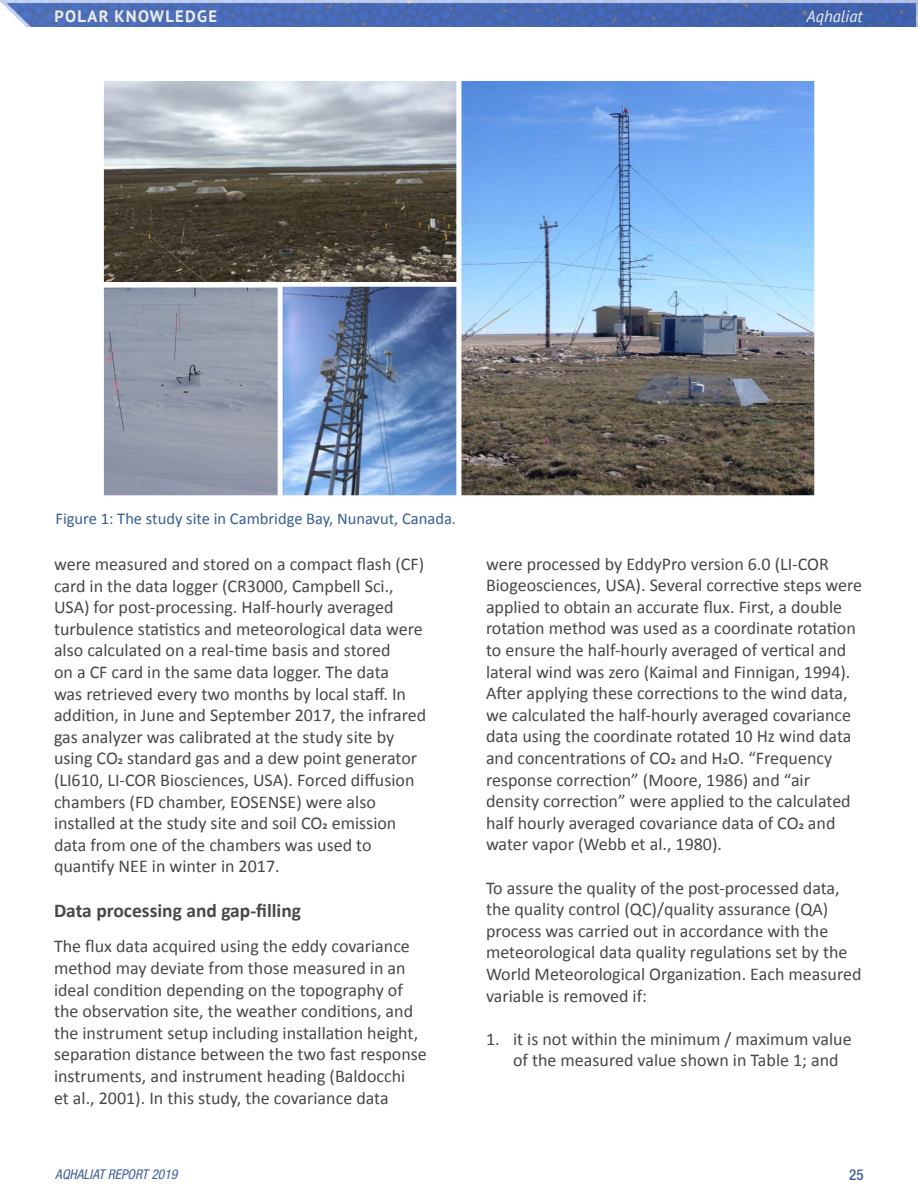
<style>
.page{position:relative;width:918px;height:1188px;background:#fff}
.page>*{position:absolute;margin:0;border:0;box-sizing:border-box;transform-origin:0 0}
.t1{font:700 19.5px "Calibri";color:#4a4747}
.t2{font:18px/21.6px "Calibri";color:#4a4747}
.t3{font:16.5px "Calibri";color:#365f91}
.t4{font:700 16.5px "PT Sans";letter-spacing:.08em;color:#ededed}
.t5{font:italic 16.5px "PT Sans";color:#ededed}
.t6{font:500 condensed 15px "Helvetica Neue LT Std";color:#415f9f}
.t7{font:italic condensed 13.5px "Helvetica Neue LT Std";color:#415f9f}
</style>
<div class="page">
<img style="left:103px;top:81px;width:712px;height:415px">
<img style="left:0;top:0;width:918px;height:27px">
<p class="t4" style="left:55px;top:5px;width:164px">POLAR KNOWLEDGE</p>
<p class="t5" style="left:807px;top:6px;width:58px">Aqhaliat</p>
<p class="t3" style="left:56px;top:508px;width:402px">Figure 1: The study site in Cambridge Bay, Nunavut, Canada.</p>
<p class="t2" style="left:54px;top:553px;width:374px">were measured and stored on a compact flash (CF) card in the data logger (CR3000, Campbell Sci., USA) for post-processing. Half-hourly averaged turbulence statistics and meteorological data were also calculated on a real-time basis and stored<br>on a CF card in the same data logger. The data<br>was retrieved every two months by local staff. In addition, in June and September 2017, the infrared gas analyzer was calibrated at the study site by using CO2 standard gas and a dew point generator (LI610, LI-COR Biosciences, USA). Forced diffusion chambers (FD chamber, EOSENSE) were also installed at the study site and soil CO2 emission data from one of the chambers was used to quantify NEE in winter in 2017.</p>
<p class="t1" style="left:54px;top:898px;width:249px">Data processing and gap-filling</p>
<p class="t2" style="left:54px;top:936px;width:374px">The flux data acquired using the eddy covariance method may deviate from those measured in an ideal condition depending on the topography of the observation site, the weather conditions, and the instrument setup including installation height, separation distance between the two fast response instruments, and instrument heading (Baldocchi<br>et al., 2001). In this study, the covariance data</p>
<p class="t2" style="left:486px;top:553px;width:378px">were processed by EddyPro version 6.0 (LI-COR Biogeosciences, USA). Several corrective steps were applied to obtain an accurate flux. First, a double rotation method was used as a coordinate rotation to ensure the half-hourly averaged of vertical and lateral wind was zero (Kaimal and Finnigan, 1994).<br>After applying these corrections to the wind data, we calculated the half-hourly averaged covariance data using the coordinate rotated 10 Hz wind data and concentrations of CO2 and H2O. “Frequency response correction” (Moore, 1986) and “air density correction” were applied to the calculated half hourly averaged covariance data of CO2 and water vapor (Webb et al., 1980).</p>
<p class="t2" style="left:486px;top:877px;width:377px">To assure the quality of the post-processed data, the quality control (QC)/quality assurance (QA) process was carried out in accordance with the meteorological data quality regulations set by the World Meteorological Organization. Each measured variable is removed if:</p>
<p class="t2" style="left:513px;top:1028px;width:340px;text-indent:-27px">1. it is not within the minimum / maximum value of the measured value shown in Table 1; and</p>
<p class="t7" style="left:55px;top:1167px;width:124px">AQHALIAT REPORT 2019</p>
<p class="t6" style="left:849px;top:1166px;width:16px">25</p>
</div>
